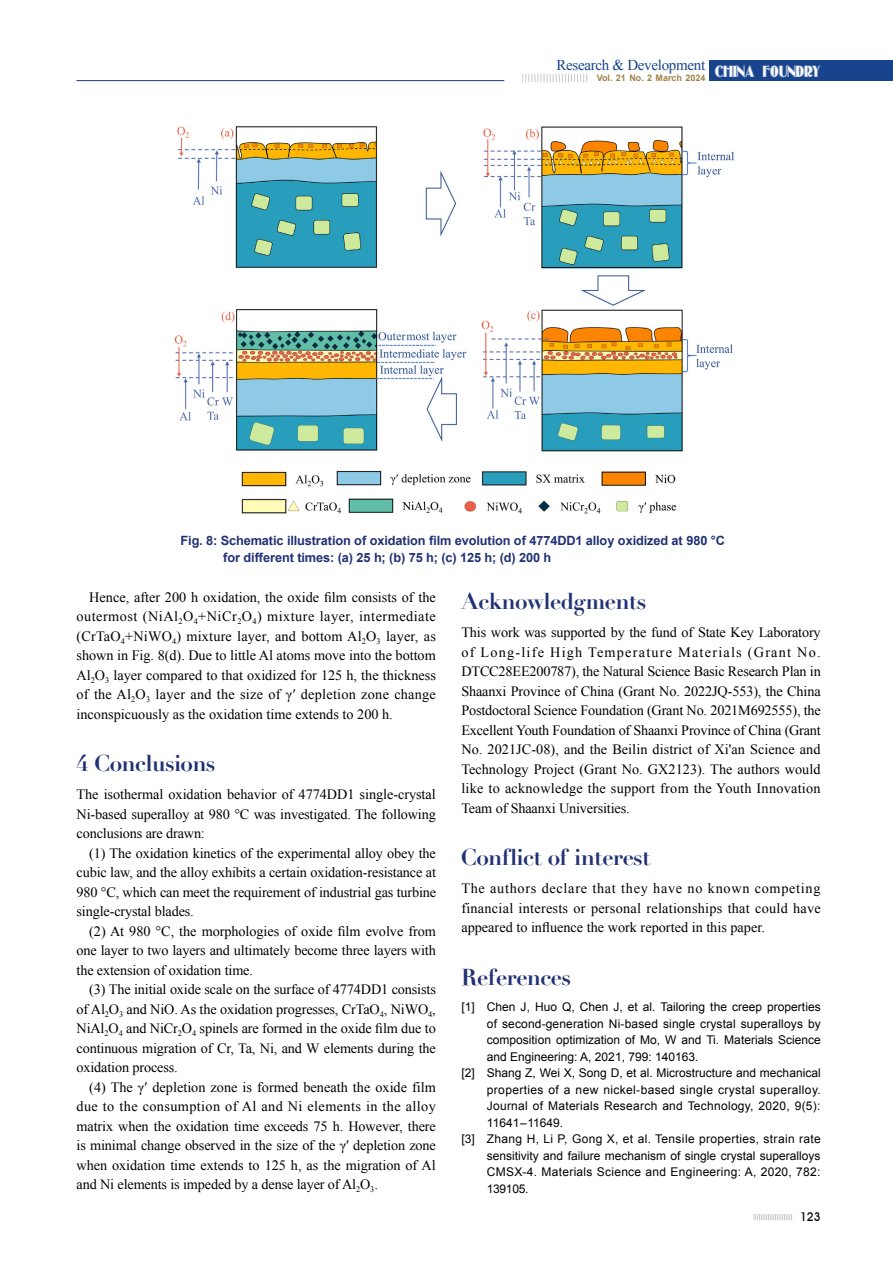
<style>
.page{position:relative;width:893px;height:1263px;background:#fff}
.page>*{position:absolute;margin:0;border:0;box-sizing:border-box;transform-origin:0 0}
.t1{font:700 22.5px "Didot";letter-spacing:-.025em;color:#213174}
.t2{font:15.6px "Oldgate Lane Outline";color:#fff}
.t3{font:15px "Times New Roman";letter-spacing:-.02em;color:#18448e}
.t4{font:14.25px/19.5px "Times New Roman";letter-spacing:-.01em;color:#000;text-align:justify}
.t5{font:700 12.75px/16.4px "Arial";letter-spacing:-.01em;color:#213174}
.t6{font:12px "Arial";color:#000}
.t7{font:12px "Arial";letter-spacing:.03em;color:#000}
.t8{font:12px "Arial";letter-spacing:.025em;color:#000}
.t9{font:500 12px "Avant Garde IT Cby BT";color:#000}
.t10{font:700 9px "Arial";color:#9d8447}
</style>
<div class="page">
<svg style="left:754px;top:1214px;width:38px;height:6px"></svg>
<div style="left:709px;top:60px;width:184px;height:21px;background:#18448e"></div>
<svg style="left:522px;top:74px;width:65px;height:8px"></svg>
<hr style="left:76px;top:80px;width:428px;height:1px;background:#213174">
<img style="left:174px;top:126px;width:560px;height:388px">
<p class="t3" style="left:556px;top:55px;width:150px">Research &amp; Development</p>
<p class="t10" style="left:597px;top:72px;width:110px">Vol. 21 No. 2 March 2024</p>
<p class="t2" style="left:715px;top:62px;width:107px">CHINA FOUNDRY</p>
<p class="t5" style="left:223px;top:533px;width:503px;text-indent:-43px">Fig. 8: Schematic illustration of oxidation film evolution of 4774DD1 alloy oxidized at 980 °C for different times: (a) 25 h; (b) 75 h; (c) 125 h; (d) 200 h</p>
<p class="t4" style="left:77px;top:587px;width:361px;text-indent:13px">Hence, after 200 h oxidation, the oxide film consists of the outermost (NiAl<sub>2</sub>O<sub>4</sub>+NiCr<sub>2</sub>O<sub>4</sub>) mixture layer, intermediate (CrTaO<sub>4</sub>+NiWO<sub>4</sub>) mixture layer, and bottom Al<sub>2</sub>O<sub>3</sub> layer, as shown in Fig. 8(d). Due to little Al atoms move into the bottom Al<sub>2</sub>O<sub>3</sub> layer compared to that oxidized for 125 h, the thickness of the Al<sub>2</sub>O<sub>3</sub> layer and the size of γ′ depletion zone change inconspicuously as the oxidation time extends to 200 h.</p>
<h1 class="t1" style="left:76px;top:749px;width:141px">4 Conclusions</h1>
<p class="t4" style="left:77px;top:785px;width:361px">The isothermal oxidation behavior of 4774DD1 single-crystal Ni-based superalloy at 980 °C was investigated. The following conclusions are drawn:</p>
<p class="t4" style="left:77px;top:843px;width:361px;text-indent:13px">(1) The oxidation kinetics of the experimental alloy obey the cubic law, and the alloy exhibits a certain oxidation-resistance at 980 °C, which can meet the requirement of industrial gas turbine single-crystal blades.</p>
<p class="t4" style="left:77px;top:921px;width:361px;text-indent:13px">(2) At 980 °C, the morphologies of oxide film evolve from one layer to two layers and ultimately become three layers with the extension of oxidation time.</p>
<p class="t4" style="left:77px;top:980px;width:361px;text-indent:13px">(3) The initial oxide scale on the surface of 4774DD1 consists of Al<sub>2</sub>O<sub>3</sub> and NiO. As the oxidation progresses, CrTaO<sub>4</sub>, NiWO<sub>4</sub>, NiAl<sub>2</sub>O<sub>4</sub> and NiCr<sub>2</sub>O<sub>4</sub> spinels are formed in the oxide film due to continuous migration of Cr, Ta, Ni, and W elements during the oxidation process.</p>
<p class="t4" style="left:77px;top:1077px;width:361px;text-indent:13px">(4) The γ′ depletion zone is formed beneath the oxide film due to the consumption of Al and Ni elements in the alloy matrix when the oxidation time exceeds 75 h. However, there is minimal change observed in the size of the γ′ depletion zone when oxidation time extends to 125 h, as the migration of Al and Ni elements is impeded by a dense layer of Al<sub>2</sub>O<sub>3</sub>.</p>
<h1 class="t1" style="left:462px;top:587px;width:186px">Acknowledgments</h1>
<p class="t4" style="left:461px;top:623px;width:361px">This work was supported by the fund of State Key Laboratory of Long-life High Temperature Materials (Grant No.<br>DTCC28EE200787), the Natural Science Basic Research Plan in Shaanxi Province of China (Grant No. 2022JQ-553), the China Postdoctoral Science Foundation (Grant No. 2021M692555), the Excellent Youth Foundation of Shaanxi Province of China (Grant No. 2021JC-08), and the Beilin district of Xi'an Science and Technology Project (Grant No. GX2123). The authors would like to acknowledge the support from the Youth Innovation Team of Shaanxi Universities.</p>
<h1 class="t1" style="left:461px;top:843px;width:191px">Conflict of interest</h1>
<p class="t4" style="left:461px;top:879px;width:361px">The authors declare that they have no known competing financial interests or personal relationships that could have appeared to influence the work reported in this paper.</p>
<h1 class="t1" style="left:461px;top:963px;width:111px">References</h1>
<p class="t6" style="left:461px;top:999px;width:361px">[1] Chen J, Huo Q, Chen J, et al. Tailoring the creep properties</p>
<p class="t6" style="left:487px;top:1016px;width:335px">of second-generation Ni-based single crystal superalloys by</p>
<p class="t6" style="left:487px;top:1032px;width:335px">composition optimization of Mo, W and Ti. Materials Science</p>
<p class="t6" style="left:487px;top:1049px;width:213px">and Engineering: A, 2021, 799: 140163.</p>
<p class="t6" style="left:461px;top:1065px;width:361px">[2] Shang Z, Wei X, Song D, et al. Microstructure and mechanical</p>
<p class="t7" style="left:487px;top:1082px;width:335px">properties of a new nickel-based single crystal superalloy.</p>
<p class="t8" style="left:487px;top:1098px;width:335px">Journal of Materials Research and Technology, 2020, 9(5):</p>
<p class="t6" style="left:487px;top:1115px;width:78px">11641-11649.</p>
<p class="t7" style="left:461px;top:1131px;width:361px">[3] Zhang H, Li P, Gong X, et al. Tensile properties, strain rate</p>
<p class="t6" style="left:487px;top:1148px;width:335px">sensitivity and failure mechanism of single crystal superalloys</p>
<p class="t8" style="left:487px;top:1164px;width:335px">CMSX-4. Materials Science and Engineering: A, 2020, 782:</p>
<p class="t6" style="left:487px;top:1181px;width:43px">139105.</p>
<p class="t9" style="left:800px;top:1209px;width:22px">123</p>
</div>
